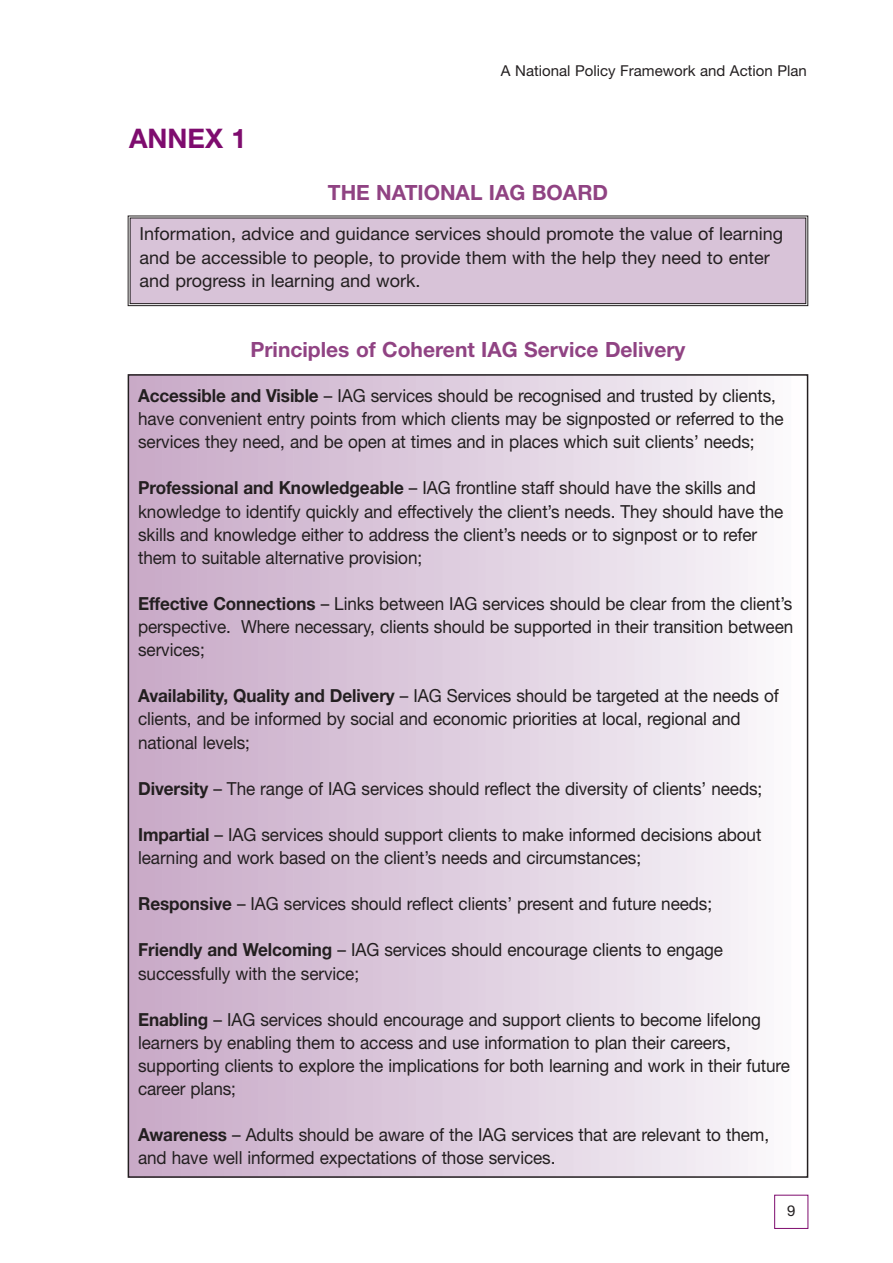
<style>
.page{position:relative;width:893px;height:1263px;background:#fff}
.page>*{position:absolute;margin:0;border:0;box-sizing:border-box;transform-origin:0 0}
.t1{font:700 27px "Helvetica Neue";color:#7e0c6e}
.t2{font:700 21px "Helvetica Neue";color:#904383}
.t3{font:18px/23.1px "Helvetica Neue";letter-spacing:-.005em;color:#231f20;scale:.95 1}
.t4{font:18px/23.4px "Helvetica Neue";letter-spacing:-.005em;color:#231f20}
.t5{font:15px "Helvetica Neue";color:#231f20}
.s1{font-weight:700}
</style>
<div class="page">
<div style="left:774px;top:1195px;width:34px;height:34px;border:1px solid #7e0c6e"></div>
<svg style="left:127px;top:215px;width:681px;height:92px;background:#d0bdd0"></svg>
<div style="left:781px;top:375px;width:10px;height:802px;background:#fbfafc"></div>
<div style="left:772px;top:375px;width:10px;height:802px;background:#fbf9fb"></div>
<div style="left:764px;top:375px;width:10px;height:802px;background:#f9f7fa"></div>
<div style="left:755px;top:375px;width:10px;height:802px;background:#f9f6f9"></div>
<div style="left:746px;top:375px;width:10px;height:802px;background:#f8f4f8"></div>
<div style="left:737px;top:375px;width:11px;height:802px;background:#f6f2f7"></div>
<div style="left:729px;top:375px;width:10px;height:802px;background:#f6f1f6"></div>
<div style="left:720px;top:375px;width:10px;height:802px;background:#f3eff5"></div>
<div style="left:711px;top:375px;width:10px;height:802px;background:#f3eef4"></div>
<div style="left:702px;top:375px;width:11px;height:802px;background:#f3edf4"></div>
<div style="left:694px;top:375px;width:10px;height:802px;background:#f2ecf3"></div>
<div style="left:685px;top:375px;width:10px;height:802px;background:#f1eaf2"></div>
<div style="left:676px;top:375px;width:10px;height:802px;background:#efe9f1"></div>
<div style="left:668px;top:375px;width:10px;height:802px;background:#efe8f1"></div>
<div style="left:659px;top:375px;width:10px;height:802px;background:#efe8f0"></div>
<div style="left:650px;top:375px;width:10px;height:802px;background:#ede6ef"></div>
<div style="left:641px;top:375px;width:11px;height:802px;background:#ede5ee"></div>
<div style="left:633px;top:375px;width:10px;height:802px;background:#ece4ee"></div>
<div style="left:624px;top:375px;width:10px;height:802px;background:#ebe2ec"></div>
<div style="left:615px;top:375px;width:10px;height:802px;background:#ebe1ec"></div>
<div style="left:607px;top:375px;width:10px;height:802px;background:#eae0eb"></div>
<div style="left:598px;top:375px;width:10px;height:802px;background:#eae0eb"></div>
<div style="left:589px;top:375px;width:10px;height:802px;background:#e8deea"></div>
<div style="left:580px;top:375px;width:11px;height:802px;background:#e8dde9"></div>
<div style="left:572px;top:375px;width:10px;height:802px;background:#e8dce9"></div>
<div style="left:563px;top:375px;width:10px;height:802px;background:#e6dae7"></div>
<div style="left:554px;top:375px;width:10px;height:802px;background:#e6dae7"></div>
<div style="left:545px;top:375px;width:11px;height:802px;background:#e5d9e6"></div>
<div style="left:537px;top:375px;width:10px;height:802px;background:#e5d8e6"></div>
<div style="left:528px;top:375px;width:10px;height:802px;background:#e4d6e5"></div>
<div style="left:519px;top:375px;width:11px;height:802px;background:#e3d5e4"></div>
<div style="left:511px;top:375px;width:10px;height:802px;background:#e3d5e4"></div>
<div style="left:502px;top:375px;width:10px;height:802px;background:#e2d4e3"></div>
<div style="left:493px;top:375px;width:10px;height:802px;background:#e1d2e2"></div>
<div style="left:484px;top:375px;width:11px;height:802px;background:#e1d2e2"></div>
<div style="left:476px;top:375px;width:10px;height:802px;background:#e0d0e1"></div>
<div style="left:467px;top:375px;width:10px;height:802px;background:#dfcfe0"></div>
<div style="left:458px;top:375px;width:10px;height:802px;background:#dfcee0"></div>
<div style="left:450px;top:375px;width:10px;height:802px;background:#decddf"></div>
<div style="left:441px;top:375px;width:10px;height:802px;background:#decddf"></div>
<div style="left:432px;top:375px;width:10px;height:802px;background:#dccbdd"></div>
<div style="left:423px;top:375px;width:11px;height:802px;background:#dccadd"></div>
<div style="left:415px;top:375px;width:10px;height:802px;background:#dccadd"></div>
<div style="left:406px;top:375px;width:10px;height:802px;background:#dbc8db"></div>
<div style="left:397px;top:375px;width:10px;height:802px;background:#dac7db"></div>
<div style="left:389px;top:375px;width:10px;height:802px;background:#dac6da"></div>
<div style="left:380px;top:375px;width:10px;height:802px;background:#dac6da"></div>
<div style="left:371px;top:375px;width:10px;height:802px;background:#d9c4d9"></div>
<div style="left:362px;top:375px;width:11px;height:802px;background:#d8c3d8"></div>
<div style="left:354px;top:375px;width:10px;height:802px;background:#d8c3d8"></div>
<div style="left:345px;top:375px;width:10px;height:802px;background:#d7c2d7"></div>
<div style="left:336px;top:375px;width:10px;height:802px;background:#d6c0d6"></div>
<div style="left:327px;top:375px;width:11px;height:802px;background:#d6c0d6"></div>
<div style="left:319px;top:375px;width:10px;height:802px;background:#d5bfd5"></div>
<div style="left:310px;top:375px;width:10px;height:802px;background:#d4bdd4"></div>
<div style="left:301px;top:375px;width:10px;height:802px;background:#d3bcd4"></div>
<div style="left:293px;top:375px;width:10px;height:802px;background:#d3bcd3"></div>
<div style="left:284px;top:375px;width:10px;height:802px;background:#d3bbd3"></div>
<div style="left:275px;top:375px;width:10px;height:802px;background:#d2b9d2"></div>
<div style="left:266px;top:375px;width:11px;height:802px;background:#d2b9d1"></div>
<div style="left:258px;top:375px;width:10px;height:802px;background:#d1b8d1"></div>
<div style="left:249px;top:375px;width:10px;height:802px;background:#d0b6d0"></div>
<div style="left:240px;top:375px;width:10px;height:802px;background:#d0b6cf"></div>
<div style="left:232px;top:375px;width:10px;height:802px;background:#cfb5cf"></div>
<div style="left:223px;top:375px;width:10px;height:802px;background:#cfb4ce"></div>
<div style="left:214px;top:375px;width:10px;height:802px;background:#ceb3cd"></div>
<div style="left:205px;top:375px;width:11px;height:802px;background:#ceb2cd"></div>
<div style="left:197px;top:375px;width:10px;height:802px;background:#cdb1cc"></div>
<div style="left:188px;top:375px;width:10px;height:802px;background:#cdb0cc"></div>
<div style="left:179px;top:375px;width:10px;height:802px;background:#ccafcb"></div>
<div style="left:170px;top:375px;width:11px;height:802px;background:#cbaeca"></div>
<div style="left:162px;top:375px;width:10px;height:802px;background:#cbadca"></div>
<div style="left:153px;top:375px;width:10px;height:802px;background:#caacc9"></div>
<div style="left:144px;top:375px;width:10px;height:802px;background:#caabc8"></div>
<div style="left:136px;top:375px;width:10px;height:802px;background:#caabc8"></div>
<div style="left:128px;top:375px;width:9px;height:802px;background:#c9aac7"></div>
<h1 class="t1" style="left:129px;top:129px;width:119px">ANNEX 1</h1>
<p class="t5" style="left:501px;top:65px;width:307px">A National Policy Framework and Action Plan</p>
<p class="t2" style="left:328px;top:185px;width:282px">THE NATIONAL IAG BOARD</p>
<p class="t4" style="left:140px;top:224px;width:645px">Information, advice and guidance services should promote the value of learning and be accessible to people, to provide them with the help they need to enter and progress in learning and work.</p>
<p class="t2" style="left:250px;top:342px;width:436px">Principles of Coherent IAG Service Delivery</p>
<p class="t3" style="left:138px;top:386px;width:681px"><span class="s1">Accessible and Visible</span> – IAG services should be recognised and trusted by clients, have convenient entry points from which clients may be signposted or referred to the services they need, and be open at times and in places which suit clients’ needs;</p>
<p class="t3" style="left:138px;top:478px;width:680px"><span class="s1">Professional and Knowledgeable</span> – IAG frontline staff should have the skills and knowledge to identify quickly and effectively the client’s needs. They should have the skills and knowledge either to address the client’s needs or to signpost or to refer them to suitable alternative provision;</p>
<p class="t3" style="left:138px;top:594px;width:691px;text-align:justify"><span class="s1">Effective Connections</span> – Links between IAG services should be clear from the client’s perspective. Where necessary, clients should be supported in their transition between services;</p>
<p class="t3" style="left:138px;top:686px;width:676px"><span class="s1">Availability, Quality and Delivery</span> – IAG Services should be targeted at the needs of clients, and be informed by social and economic priorities at local, regional and national levels;</p>
<p class="t3" style="left:138px;top:779px;width:658px"><span class="s1">Diversity</span> – The range of IAG services should reflect the diversity of clients’ needs;</p>
<p class="t3" style="left:138px;top:825px;width:657px"><span class="s1">Impartial</span> – IAG services should support clients to make informed decisions about learning and work based on the client’s needs and circumstances;</p>
<p class="t3" style="left:138px;top:894px;width:605px"><span class="s1">Responsive</span> – IAG services should reflect clients’ present and future needs;</p>
<p class="t3" style="left:138px;top:940px;width:617px"><span class="s1">Friendly and Welcoming</span> – IAG services should encourage clients to engage successfully with the service;</p>
<p class="t3" style="left:138px;top:1010px;width:687px"><span class="s1">Enabling</span> – IAG services should encourage and support clients to become lifelong learners by enabling them to access and use information to plan their careers, supporting clients to explore the implications for both learning and work in their future career plans;</p>
<p class="t3" style="left:138px;top:1125px;width:665px"><span class="s1">Awareness</span> – Adults should be aware of the IAG services that are relevant to them, and have well informed expectations of those services.</p>
<p class="t5" style="left:787px;top:1205px;width:10px">9</p>
</div>
